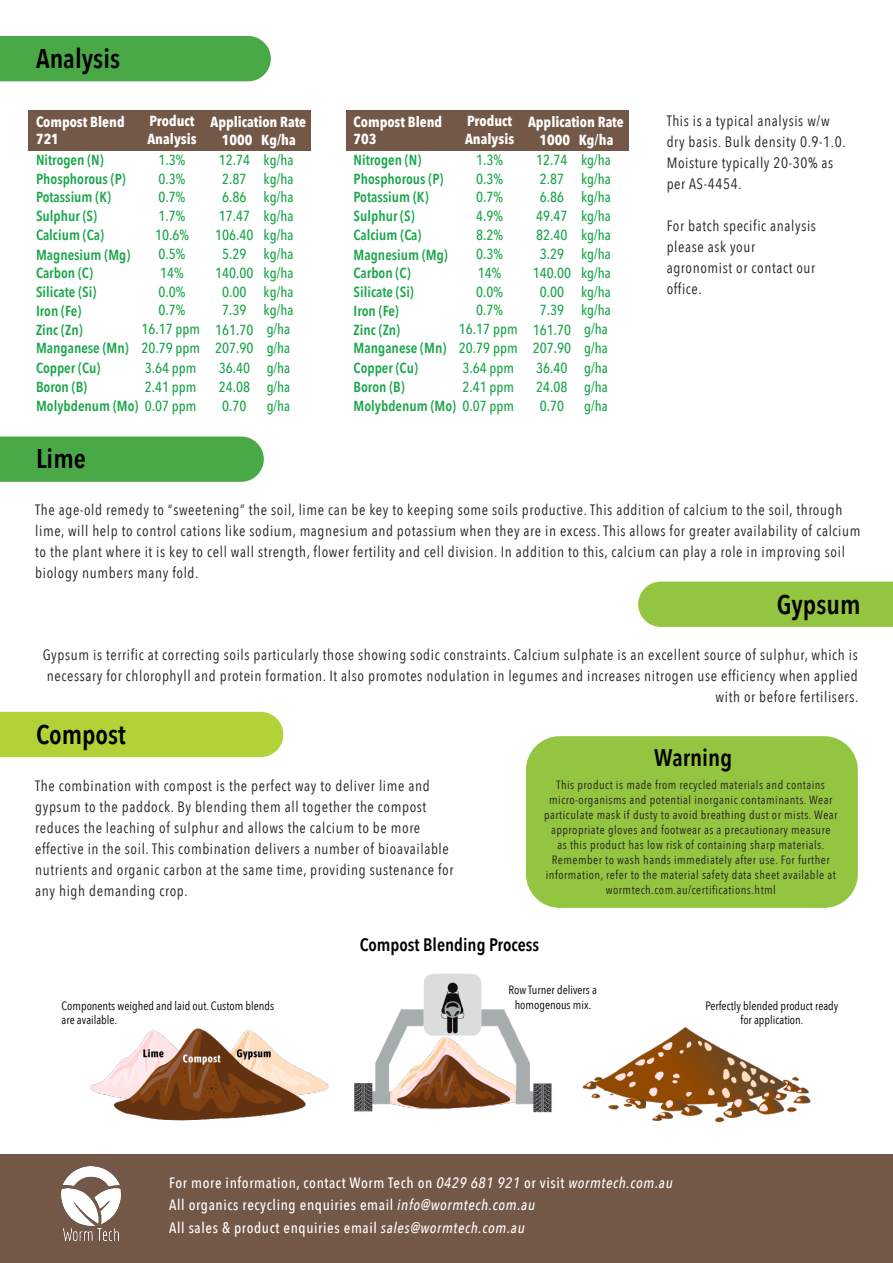
<style>
.page{position:relative;width:893px;height:1263px;background:#fff}
.page>*{position:absolute;margin:0;border:0;box-sizing:border-box;transform-origin:0 0}
.t1{font:600 27px "Avenir Next Condensed";color:#000}
.t2{font:600 24px "Avenir Next Condensed";color:#000}
.t3{font:600 18px "Avenir Next Condensed";color:#000}
.t4{font:15px/21px "Avenir Next Condensed";letter-spacing:.04em;color:#231f20}
.t5{font:500 15px/22.5px "Avenir Next Condensed";letter-spacing:.04em;color:#fff}
.t6{font:500 14.55px/19.2px "Avenir Next Condensed";color:#1aa64a}
.t7{font:600 14.55px/18.9px "Avenir Next Condensed";color:#1aa64a}
.t8{font:700 14.55px/17.4px "Avenir Next Condensed";color:#fff}
.t9{font:12px/15px "Avenir Next Condensed";letter-spacing:.04em;color:#231f20;text-align:center}
.t10{font:12px/14.4px "Avenir Next Condensed";color:#000;text-align:center}
.s1{font-weight:500}
.s2{font-style:italic}
</style>
<div class="page">
<div style="left:0;top:36px;width:271px;height:45px;background:#49a947"></div>
<img style="left:89px;top:974px;width:722px;height:148px">
<div style="left:0;top:1154px;width:893px;height:109px;background:#735848"></div>
<img style="left:62px;top:1167px;width:58px;height:59px">
<img style="left:63px;top:1228px;width:56px;height:12px">
<div style="left:29px;top:111px;width:282px;height:40px;background:#735848"></div>
<div style="left:346px;top:111px;width:282px;height:40px;background:#735848"></div>
<div style="left:0;top:436px;width:264px;height:46px;background:#49a947"></div>
<div style="left:638px;top:582px;width:255px;height:45px;background:#93c540"></div>
<div style="left:0;top:712px;width:283px;height:45px;background:#b3d237"></div>
<div style="left:526px;top:736px;width:332px;height:172px;background:#93c540;border-radius:34px"></div>
<h1 class="t1" style="left:36px;top:35px;width:86px">Analysis</h1>
<p class="t8" style="left:528px;top:113px;width:97px">Application Rate</p>
<p class="t4" style="left:667px;top:109px;width:180px">This is a typical analysis w/w dry basis. Bulk density 0.9-1.0.<br>Moisture typically 20-30% as per AS-4454.</p>
<p class="t4" style="left:667px;top:214px;width:151px">For batch specific analysis please ask your agronomist or contact our office.</p>
<p class="t8" style="left:36px;top:113px;width:90px">Compost Blend<br>721</p>
<p class="t8" style="left:147px;top:112px;width:51px">Product<br>Analysis</p>
<p class="t8" style="left:210px;top:113px;width:97px">Application Rate</p>
<p class="t8" style="left:354px;top:113px;width:90px">Compost Blend<br>703</p>
<p class="t8" style="left:465px;top:112px;width:51px">Product<br>Analysis</p>
<p class="t8" style="left:222px;top:131px;width:75px">1000 Kg/ha</p>
<p class="t8" style="left:540px;top:131px;width:75px">1000 Kg/ha</p>
<p class="t6" style="left:159px;top:150px;width:28px">1.3%</p>
<p class="t6" style="left:219px;top:150px;width:76px">12.74 kg/ha</p>
<p class="t6" style="left:159px;top:169px;width:28px">0.3%</p>
<p class="t6" style="left:222px;top:169px;width:73px">2.87 kg/ha</p>
<p class="t6" style="left:159px;top:188px;width:28px">0.7%</p>
<p class="t6" style="left:222px;top:188px;width:73px">6.86 kg/ha</p>
<p class="t6" style="left:159px;top:207px;width:28px">1.7%</p>
<p class="t6" style="left:219px;top:207px;width:76px">17.47 kg/ha</p>
<p class="t6" style="left:155px;top:226px;width:35px">10.6%</p>
<p class="t6" style="left:215px;top:226px;width:80px">106.40 kg/ha</p>
<p class="t6" style="left:159px;top:244px;width:28px">0.5%</p>
<p class="t6" style="left:222px;top:244px;width:73px">5.29 kg/ha</p>
<p class="t6" style="left:160px;top:263px;width:25px">14%</p>
<p class="t6" style="left:215px;top:263px;width:80px">140.00 kg/ha</p>
<p class="t6" style="left:159px;top:282px;width:28px">0.0%</p>
<p class="t6" style="left:222px;top:282px;width:73px">0.00 kg/ha</p>
<p class="t6" style="left:159px;top:300px;width:28px">0.7%</p>
<p class="t6" style="left:476px;top:150px;width:28px">1.3%</p>
<p class="t6" style="left:536px;top:150px;width:76px">12.74 kg/ha</p>
<p class="t6" style="left:476px;top:169px;width:28px">0.3%</p>
<p class="t6" style="left:540px;top:169px;width:73px">2.87 kg/ha</p>
<p class="t6" style="left:476px;top:188px;width:28px">0.7%</p>
<p class="t6" style="left:540px;top:188px;width:73px">6.86 kg/ha</p>
<p class="t6" style="left:476px;top:207px;width:28px">4.9%</p>
<p class="t6" style="left:536px;top:207px;width:76px">49.47 kg/ha</p>
<p class="t6" style="left:476px;top:226px;width:28px">8.2%</p>
<p class="t6" style="left:536px;top:226px;width:76px">82.40 kg/ha</p>
<p class="t6" style="left:476px;top:244px;width:28px">0.3%</p>
<p class="t6" style="left:540px;top:244px;width:73px">3.29 kg/ha</p>
<p class="t6" style="left:478px;top:263px;width:25px">14%</p>
<p class="t6" style="left:533px;top:263px;width:80px">140.00 kg/ha</p>
<p class="t6" style="left:476px;top:282px;width:28px">0.0%</p>
<p class="t6" style="left:540px;top:282px;width:73px">0.00 kg/ha</p>
<p class="t6" style="left:476px;top:300px;width:28px">0.7%</p>
<p class="t7" style="left:36px;top:150px;width:91px">Nitrogen (N)<br>Phosphorous (P)<br>Potassium (K)</p>
<p class="t7" style="left:36px;top:225px;width:96px;line-height:19.6px">Calcium (Ca)<br>Magnesium (Mg)</p>
<p class="t7" style="left:354px;top:150px;width:91px">Nitrogen (N)<br>Phosphorous (P)<br>Potassium (K)</p>
<p class="t7" style="left:354px;top:225px;width:96px;line-height:19.6px">Calcium (Ca)<br>Magnesium (Mg)</p>
<p class="t7" style="left:36px;top:206px;width:63px">Sulphur (S)</p>
<p class="t7" style="left:354px;top:206px;width:63px">Sulphur (S)</p>
<p class="t7" style="left:36px;top:263px;width:58px">Carbon (C)</p>
<p class="t7" style="left:354px;top:263px;width:58px">Carbon (C)</p>
<p class="t7" style="left:354px;top:282px;width:62px">Silicate (Si)<br>Iron (Fe)</p>
<p class="t7" style="left:354px;top:338px;width:94px">Manganese (Mn)</p>
<p class="t7" style="left:36px;top:282px;width:62px">Silicate (Si)<br>Iron (Fe)</p>
<p class="t7" style="left:36px;top:338px;width:94px">Manganese (Mn)</p>
<p class="t6" style="left:141px;top:300px;width:154px;text-indent:81px">7.39 kg/ha<br>16.17 ppm 161.70 g/ha<br>20.79 ppm 207.90 g/ha<br>3.64 ppm</p>
<p class="t6" style="left:459px;top:300px;width:154px;text-indent:81px">7.39 kg/ha<br>16.17 ppm 161.70 g/ha<br>20.79 ppm 207.90 g/ha<br>3.64 ppm</p>
<p class="t7" style="left:36px;top:320px;width:48px">Zinc (Zn)</p>
<p class="t7" style="left:36px;top:358px;width:162px">Copper (Cu)<br>Boron (B)<br>Molybdenum (Mo) <span class="s1">0.07 ppm</span></p>
<p class="t7" style="left:354px;top:320px;width:48px">Zinc (Zn)</p>
<p class="t7" style="left:354px;top:358px;width:162px">Copper (Cu)<br>Boron (B)<br>Molybdenum (Mo) <span class="s1">0.07 ppm</span></p>
<p class="t6" style="left:219px;top:358px;width:73px">36.40 g/ha</p>
<p class="t6" style="left:536px;top:358px;width:73px">36.40 g/ha</p>
<p class="t6" style="left:145px;top:377px;width:53px">2.41 ppm</p>
<p class="t6" style="left:219px;top:377px;width:73px">24.08 g/ha<br>0.70</p>
<p class="t6" style="left:462px;top:377px;width:53px">2.41 ppm</p>
<p class="t6" style="left:536px;top:377px;width:73px">24.08 g/ha<br>0.70</p>
<p class="t6" style="left:267px;top:396px;width:25px">g/ha</p>
<p class="t6" style="left:584px;top:396px;width:25px">g/ha</p>
<h1 class="t1" style="left:36px;top:436px;width:51px">Lime</h1>
<p class="t4" style="left:35px;top:499px;width:827px">The age-old remedy to “sweetening” the soil, lime can be key to keeping some soils productive. This addition of calcium to the soil, through lime, will help to control cations like sodium, magnesium and potassium when they are in excess. This allows for greater availability of calcium to the plant where it is key to cell wall strength, flower fertility and cell division. In addition to this, calcium can play a role in improving soil biology numbers many fold.</p>
<h1 class="t1" style="left:777px;top:581px;width:85px">Gypsum</h1>
<p class="t4" style="left:43px;top:644px;width:817px;text-align:right">Gypsum is terrific at correcting soils particularly those showing sodic constraints. Calcium sulphate is an excellent source of sulphur, which is necessary for chlorophyll and protein formation. It also promotes nodulation in legumes and increases nitrogen use efficiency when applied with or before fertilisers.</p>
<h1 class="t1" style="left:36px;top:711px;width:91px">Compost</h1>
<p class="t4" style="left:35px;top:774px;width:420px">The combination with compost is the perfect way to deliver lime and gypsum to the paddock. By blending them all together the compost reduces the leaching of sulphur and allows the calcium to be more effective in the soil. This combination delivers a number of bioavailable nutrients and organic carbon at the same time, providing sustenance for any high demanding crop.</p>
<h2 class="t2" style="left:654px;top:736px;width:79px">Warning</h2>
<p class="t9" style="left:544px;top:776px;width:295px">This product is made from recycled materials and contains micro-organisms and potential inorganic contaminants. Wear particulate mask if dusty to avoid breathing dust or mists. Wear appropriate gloves and footwear as a precautionary measure<br>as this product has low risk of containing sharp materials.<br>Remember to wash hands immediately after use. For further information, refer to the material safety data sheet available at wormtech.com.au/certifications.html</p>
<p class="t10" style="left:62px;top:998px;width:214px;text-align:left">Components weighed and laid out. Custom blends are available.</p>
<p class="t3" style="left:360px;top:929px;width:181px">Compost Blending Process</p>
<p class="t10" style="left:508px;top:982px;width:90px">Row Turner delivers a homogenous mix.</p>
<p class="t10" style="left:705px;top:998px;width:134px">Perfectly blended product ready for application.</p>
<p class="t5" style="left:169px;top:1171px;width:505px">For more information, contact Worm Tech on <span class="s2">0429 681 921</span> or visit <span class="s2">wormtech.com.au<br></span>All organics recycling enquiries email <span class="s2">info@wormtech.com.au<br></span>All sales &amp; product enquiries email <span class="s2">sales@wormtech.com.au</span></p>
</div>
